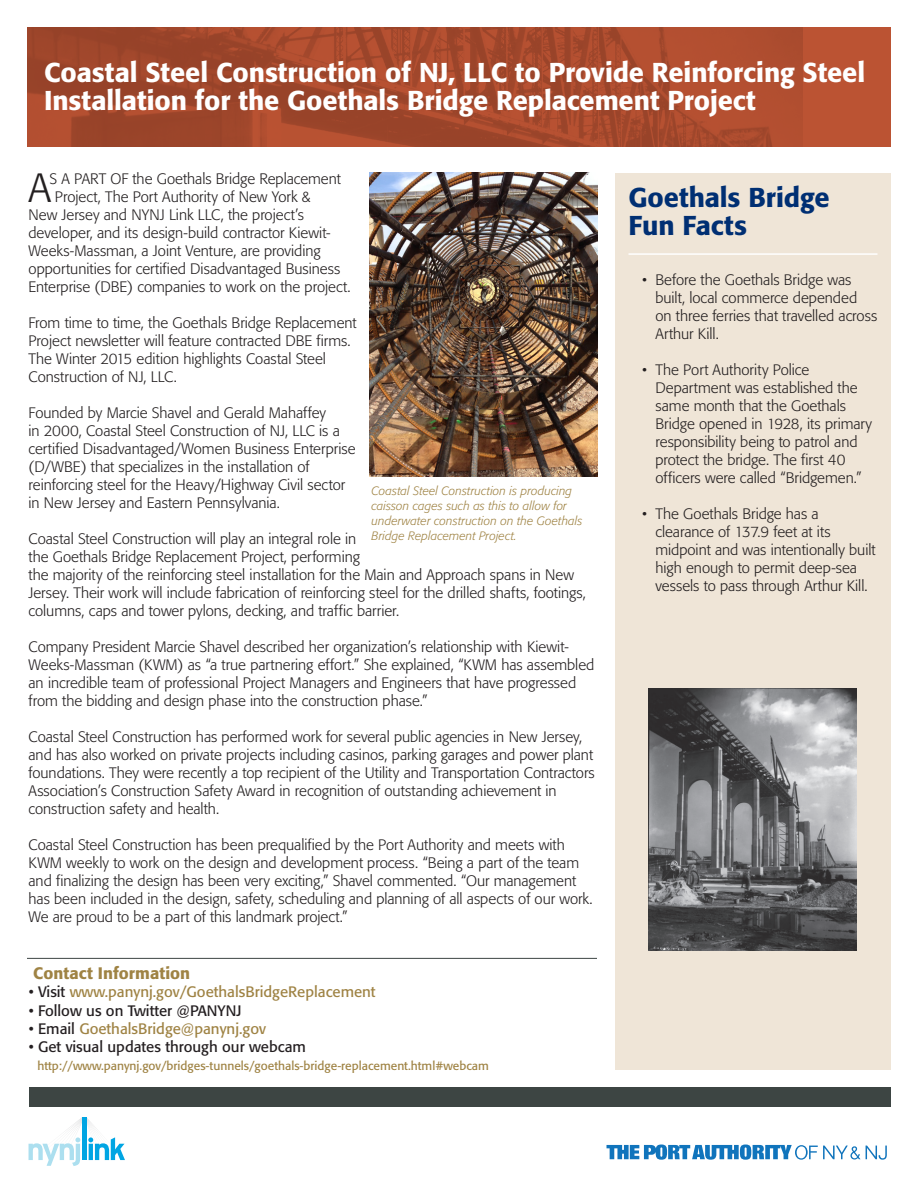
<style>
.page{position:relative;width:918px;height:1188px;background:#fff}
.page>*{position:absolute;margin:0;border:0;box-sizing:border-box;transform-origin:0 0}
.Body_text{font:300 40.35px "Formata";color:#231f20}
.Headline{font:500 27px/28.5px "Formata";letter-spacing:-.005em;color:#fff}
.Headline-2{font:500 27px/28.5px "Formata";letter-spacing:-.005em;color:#002f73}
.Subhead{font:500 16.5px "Formata";letter-spacing:.005em;color:#9f8344}
.Body_text-2{font:300 15px/18px "Formata";color:#231f20}
.Bulleted_Text{font:15px "Formata";color:#9f8344}
.Bulleted_Text-2{font:15px "Formata";color:#241f21}
.Headline-3{font:italic 300 12px/15px "Formata";letter-spacing:.01em;color:#9f8344}
.Bulleted_Text-3{font:12px "Formata";color:#9f8344}
.s1{color:#241f21}
</style>
<div class="page">
<svg style="left:29px;top:1117px;width:96px;height:49px"></svg>
<svg style="left:607px;top:1145px;width:280px;height:15px"></svg>
<div style="left:615px;top:173px;width:276px;height:897px;background:#efe5d7"></div>
<div style="left:27px;top:27px;width:864px;height:120px;background:#bb5333"></div>
<img style="left:27px;top:27px;width:775px;height:120px">
<img style="left:648px;top:688px;width:209px;height:263px">
<div style="left:29px;top:1088px;width:862px;height:19px;background:#3d4543"></div>
<hr style="left:628px;top:253px;width:250px;height:2px;background:#fff">
<hr style="left:27px;top:958px;width:570px;height:1px;background:#3d4543">
<img style="left:370px;top:173px;width:228px;height:304px">
<p class="Headline" style="left:44px;top:58px;width:823px">Coastal Steel Construction of NJ, LLC to Provide Reinforcing Steel<br>Installation for the Goethals Bridge Replacement Project</p>
<p class="Body_text" style="left:29px;top:164px;width:24px">A</p>
<p class="Body_text-2" style="left:49px;top:170px;width:293px">S A PART OF the Goethals Bridge Replacement</p>
<p class="Body_text-2" style="left:55px;top:188px;width:257px">Project, The Port Authority of New York &amp;</p>
<p class="Body_text-2" style="left:29px;top:206px;width:277px">New Jersey and NYNJ Link LLC, the project’s</p>
<p class="Body_text-2" style="left:29px;top:224px;width:304px">developer, and its design-build contractor Kiewit-</p>
<p class="Body_text-2" style="left:29px;top:242px;width:294px">Weeks-Massman, a Joint Venture, are providing</p>
<p class="Body_text-2" style="left:29px;top:260px;width:313px">opportunities for certified Disadvantaged Business</p>
<p class="Body_text-2" style="left:29px;top:278px;width:323px">Enterprise (DBE) companies to work on the project.</p>
<p class="Body_text-2" style="left:29px;top:314px;width:330px">From time to time, the Goethals Bridge Replacement Project newsletter will feature contracted DBE firms.<br>The Winter 2015 edition highlights Coastal Steel Construction of NJ, LLC.</p>
<p class="Body_text-2" style="left:29px;top:404px;width:328px">Founded by Marcie Shavel and Gerald Mahaffey<br>in 2000, Coastal Steel Construction of NJ, LLC is a certified Disadvantaged/Women Business Enterprise (D/WBE) that specializes in the installation of reinforcing steel for the Heavy/Highway Civil sector in New Jersey and Eastern Pennsylvania.</p>
<p class="Body_text-2" style="left:29px;top:530px;width:559px">Coastal Steel Construction will play an integral role in<br>the Goethals Bridge Replacement Project, performing<br>the majority of the reinforcing steel installation for the Main and Approach spans in New Jersey. Their work will include fabrication of reinforcing steel for the drilled shafts, footings, columns, caps and tower pylons, decking, and traffic barrier.</p>
<p class="Body_text-2" style="left:29px;top:638px;width:567px">Company President Marcie Shavel described her organization’s relationship with Kiewit-Weeks-Massman (KWM) as “a true partnering effort.” She explained, “KWM has assembled an incredible team of professional Project Managers and Engineers that have progressed from the bidding and design phase into the construction phase.”</p>
<p class="Body_text-2" style="left:29px;top:728px;width:568px">Coastal Steel Construction has performed work for several public agencies in New Jersey, and has also worked on private projects including casinos, parking garages and power plant foundations. They were recently a top recipient of the Utility and Transportation Contractors Association’s Construction Safety Award in recognition of outstanding achievement in construction safety and health.</p>
<p class="Body_text-2" style="left:29px;top:836px;width:566px">Coastal Steel Construction has been prequalified by the Port Authority and meets with KWM weekly to work on the design and development process. “Being a part of the team and finalizing the design has been very exciting,” Shavel commented. “Our management has been included in the design, safety, scheduling and planning of all aspects of our work.<br>We are proud to be a part of this landmark project.”</p>
<p class="Headline-3" style="left:372px;top:483px;width:212px">Coastal Steel Construction is producing caisson cages such as this to allow for underwater construction on the Goethals Bridge Replacement Project.</p>
<p class="Subhead" style="left:33px;top:963px;width:158px">Contact Information</p>
<p class="Bulleted_Text" style="left:29px;top:982px;width:348px"><span class="s1">• Visit</span> www.panynj.gov/GoethalsBridgeReplacement</p>
<p class="Bulleted_Text-2" style="left:29px;top:1002px;width:214px">• Follow us on Twitter @PANYNJ</p>
<p class="Bulleted_Text" style="left:29px;top:1020px;width:239px"><span class="s1">• Email</span> GoethalsBridge@panynj.gov</p>
<p class="Bulleted_Text-2" style="left:29px;top:1038px;width:279px">• Get visual updates through our webcam</p>
<p class="Bulleted_Text-3" style="left:37px;top:1058px;width:453px">http://www.panynj.gov/bridges-tunnels/goethals-bridge-replacement.html#webcam</p>
<p class="Headline-2" style="left:628px;top:183px;width:203px">Goethals Bridge<br>Fun Facts</p>
<p class="Body_text-2" style="left:656px;top:270px;width:223px;text-indent:-14px">• Before the Goethals Bridge was built, local commerce depended<br>on three ferries that travelled across<br>Arthur Kill.</p>
<p class="Body_text-2" style="left:656px;top:360px;width:218px;text-indent:-14px">• The Port Authority Police<br>Department was established the same month that the Goethals<br>Bridge opened in 1928, its primary responsibility being to patrol and protect the bridge. The first 40 officers were called “Bridgemen.”</p>
<p class="Body_text-2" style="left:656px;top:504px;width:222px;text-indent:-14px">• The Goethals Bridge has a clearance of 137.9 feet at its midpoint and was intentionally built high enough to permit deep-sea vessels to pass through Arthur Kill.</p>
</div>
